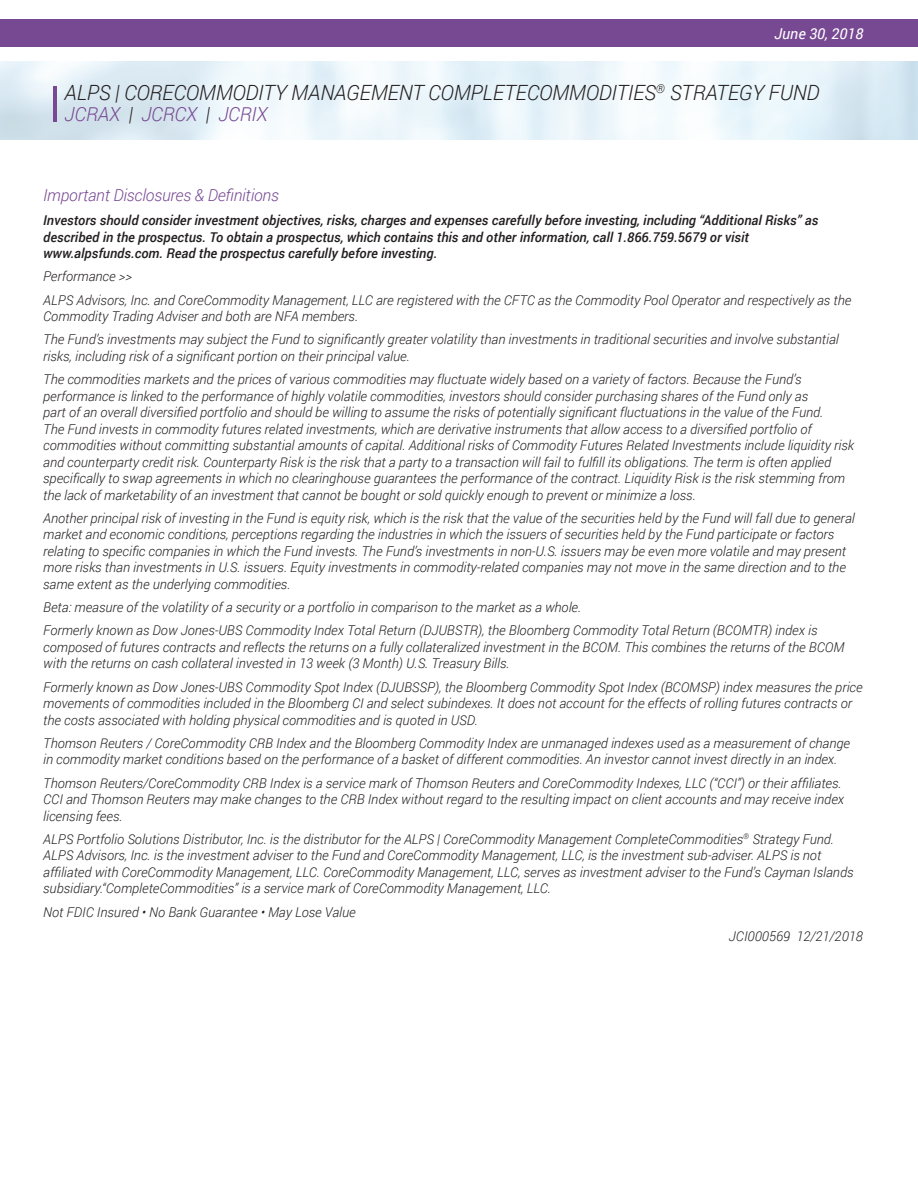
<style>
.page{position:relative;width:918px;height:1188px;background:#fff}
.page>*{position:absolute;margin:0;border:0;box-sizing:border-box;transform-origin:0 0}
.t1{font:italic 300 21px "Roboto";letter-spacing:-.01em;color:#231f20}
.t2{font:italic 300 19.5px "Roboto";letter-spacing:-.01em;color:#774993}
.t3{font:italic 300 16.5px "Roboto";letter-spacing:-.01em;color:#774993}
.t4{font:italic 15px "Roboto";color:#fff}
.t5{font:italic 300 13.5px/16.5px "Roboto";color:#231f20}
.t6{font:italic 500 13.5px/16.5px "Roboto";color:#231f20}
.s1{color:#231f20}
</style>
<div class="page">
<img style="left:0;top:62px;width:918px;height:78px">
<hr style="left:54px;top:86px;width:3px;height:36px;background:#774993">
<div style="left:0;top:20px;width:918px;height:27px;background:#774993"></div>
<p class="t4" style="left:775px;top:23px;width:90px">June 30, 2018</p>
<h1 class="t1" style="left:65px;top:78px;width:756px">ALPS | CORECOMMODITY MANAGEMENT COMPLETECOMMODITIES<sup>®</sup> STRATEGY FUND</h1>
<h2 class="t2" style="left:65px;top:101px;width:205px">JCRAX <span class="s1">|</span> JCRCX <span class="s1">|</span> JCRIX</h2>
<p class="t3" style="left:43px;top:184px;width:237px">Important Disclosures &amp; Definitions</p>
<p class="t6" style="left:43px;top:212px;width:777px">Investors should consider investment objectives, risks, charges and expenses carefully before investing, including “Additional Risks” as described in the prospectus. To obtain a prospectus, which contains this and other information, call 1.866.759.5679 or visit www.alpsfunds.com. Read the prospectus carefully before investing.</p>
<p class="t5" style="left:43px;top:268px;width:90px">Performance &gt;&gt;</p>
<p class="t5" style="left:43px;top:291px;width:810px">ALPS Advisors, Inc. and CoreCommodity Management, LLC are registered with the CFTC as the Commodity Pool Operator and respectively as the<br>Commodity Trading Adviser and both are NFA members.</p>
<p class="t5" style="left:43px;top:331px;width:797px">The Fund’s investments may subject the Fund to significantly greater volatility than investments in traditional securities and involve substantial risks, including risk of a significant portion on their principal value.</p>
<p class="t5" style="left:43px;top:371px;width:812px">The commodities markets and the prices of various commodities may fluctuate widely based on a variety of factors. Because the Fund’s performance is linked to the performance of highly volatile commodities, investors should consider purchasing shares of the Fund only as<br>part of an overall diversified portfolio and should be willing to assume the risks of potentially significant fluctuations in the value of the Fund.<br>The Fund invests in commodity futures related investments, which are derivative instruments that allow access to a diversified portfolio of commodities without committing substantial amounts of capital. Additional risks of Commodity Futures Related Investments include liquidity risk and counterparty credit risk. Counterparty Risk is the risk that a party to a transaction will fail to fulfill its obligations. The term is often applied specifically to swap agreements in which no clearinghouse guarantees the performance of the contract. Liquidity Risk is the risk stemming from the lack of marketability of an investment that cannot be bought or sold quickly enough to prevent or minimize a loss.</p>
<p class="t5" style="left:43px;top:509px;width:813px">Another principal risk of investing in the Fund is equity risk, which is the risk that the value of the securities held by the Fund will fall due to general market and economic conditions, perceptions regarding the industries in which the issuers of securities held by the Fund participate or factors relating to specific companies in which the Fund invests. The Fund’s investments in non-U.S. issuers may be even more volatile and may present more risks than investments in U.S. issuers. Equity investments in commodity-related companies may not move in the same direction and to the same extent as the underlying commodities.</p>
<p class="t5" style="left:43px;top:599px;width:540px">Beta: measure of the volatility of a security or a portfolio in comparison to the market as a whole.</p>
<p class="t5" style="left:43px;top:622px;width:803px">Formerly known as Dow Jones-UBS Commodity Index Total Return (DJUBSTR), the Bloomberg Commodity Total Return (BCOMTR) index is composed of futures contracts and reflects the returns on a fully collateralized investment in the BCOM. This combines the returns of the BCOM with the returns on cash collateral invested in 13 week (3 Month) U.S. Treasury Bills.</p>
<p class="t5" style="left:43px;top:678px;width:821px">Formerly known as Dow Jones-UBS Commodity Spot Index (DJUBSSP), the Bloomberg Commodity Spot Index (BCOMSP) index measures the price movements of commodities included in the Bloomberg CI and select subindexes. It does not account for the effects of rolling futures contracts or the costs associated with holding physical commodities and is quoted in USD.</p>
<p class="t5" style="left:43px;top:734px;width:808px">Thomson Reuters / CoreCommodity CRB Index and the Bloomberg Commodity Index are unmanaged indexes used as a measurement of change in commodity market conditions based on the performance of a basket of different commodities. An investor cannot invest directly in an index.</p>
<p class="t5" style="left:43px;top:774px;width:802px">Thomson Reuters/CoreCommodity CRB Index is a service mark of Thomson Reuters and CoreCommodity Indexes, LLC (“CCI”) or their affiliates.<br>CCI and Thomson Reuters may make changes to the CRB Index without regard to the resulting impact on client accounts and may receive index licensing fees.</p>
<p class="t5" style="left:43px;top:830px;width:812px">ALPS Portfolio Solutions Distributor, Inc. is the distributor for the ALPS | CoreCommodity Management CompleteCommodities<sup>®</sup> Strategy Fund.<br>ALPS Advisors, Inc. is the investment adviser to the Fund and CoreCommodity Management, LLC, is the investment sub-adviser. ALPS is not affiliated with CoreCommodity Management, LLC. CoreCommodity Management, LLC, serves as investment adviser to the Fund’s Cayman Islands subsidiary.“CompleteCommodities” is a service mark of CoreCommodity Management, LLC.</p>
<p class="t5" style="left:43px;top:903px;width:314px">Not FDIC Insured • No Bank Guarantee • May Lose Value</p>
<p class="t5" style="left:729px;top:927px;width:135px">JCI000569 12/21/2018</p>
</div>
